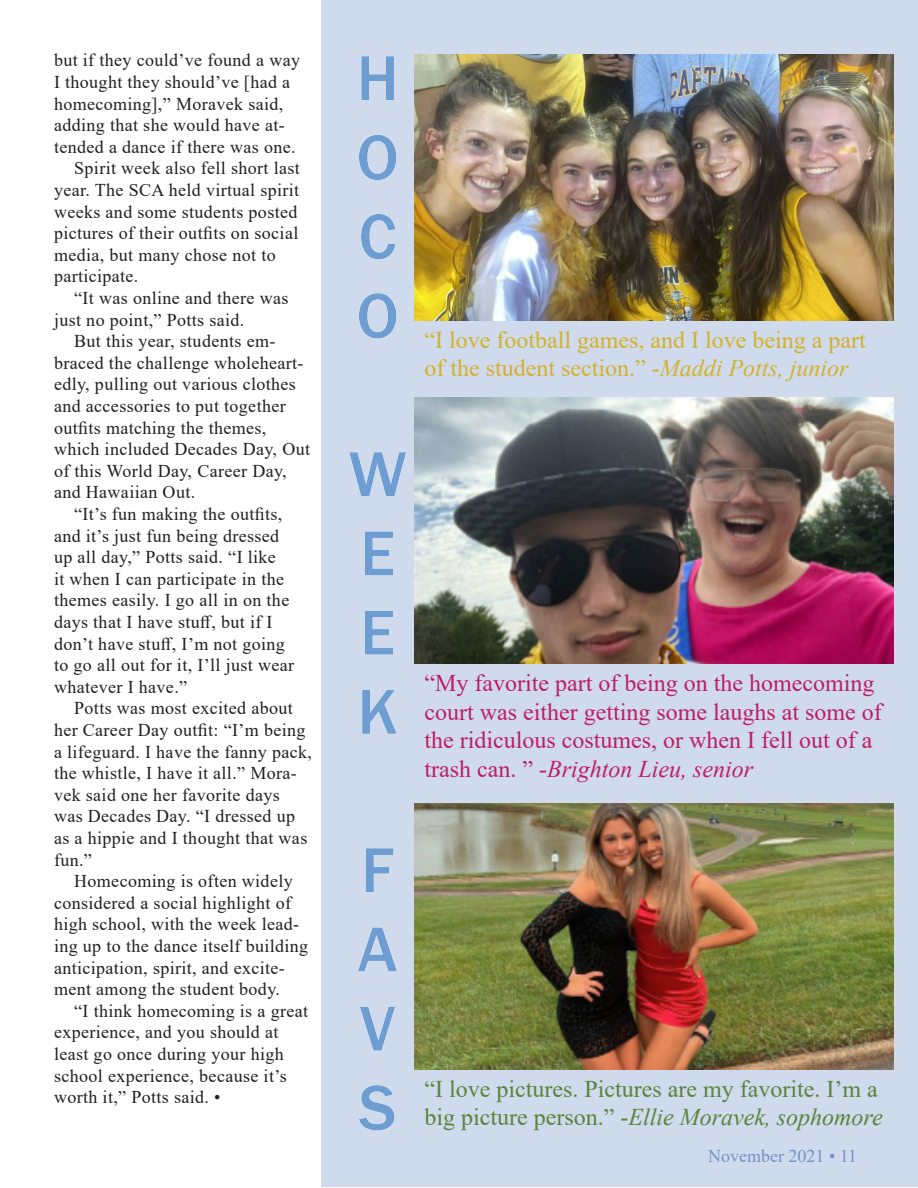
<style>
.page{position:relative;width:918px;height:1188px;background:#fff}
.page>*{position:absolute;margin:0;border:0;box-sizing:border-box;transform-origin:0 0}
.t1{font:500 66px/79.2px "Franklin Gothic";color:#6e9dd1;text-align:justify}
.t2{font:24px/28.8px "Times New Roman";color:#bf1e63}
.t3{font:24px/28.8px "Times New Roman";color:#5b8339}
.t4{font:24px/28.8px "Times New Roman";color:#d4b128}
.t5{font:18px/21.6px "Times New Roman";letter-spacing:.02em;color:#231f20}
.t6{font:18px "Times New Roman";color:#4871b8}
.s1{font-family:"Mongolian Baiti"}
.s2{font-style:italic}
</style>
<div class="page">
<div style="left:321px;top:1px;width:596px;height:1186px;background:#cfdaed"></div>
<img style="left:479px;top:397px;width:414px;height:267px">
<img style="left:479px;top:54px;width:414px;height:266px">
<div style="left:320px;top:36px;width:159px;height:1114px;background:#fff;opacity:.75"></div>
<img style="left:414px;top:803px;width:479px;height:267px">
<p class="t5" style="left:54px;top:49px;width:248px">but if they could’ve found a way<br>I thought they should’ve [had a homecoming],” Moravek said, adding that she would have at&shy;tended a dance if there was one.</p>
<p class="t5" style="left:54px;top:157px;width:247px;text-indent:20px">Spirit week also fell short last year. The SCA held virtual spirit weeks and some students posted pictures of their outfits on social media, but many chose not to participate.</p>
<p class="t5" style="left:54px;top:287px;width:236px;text-indent:20px">“It was online and there was just no point,” Potts said.</p>
<p class="t5" style="left:54px;top:330px;width:258px;text-indent:20px">But this year, students em&shy;braced the challenge wholeheart&shy;edly, pulling out various clothes and accessories to put together outfits matching the themes, which included Decades Day, Out of this World Day, Career Day, and Hawaiian Out.</p>
<p class="t5" style="left:54px;top:503px;width:242px;text-indent:20px">“It’s fun making the outfits, and it’s just fun being dressed up all day,” Potts said. “I like<br>it when I can participate in the themes easily. I go all in on the days that I have stuff, but if I don’t have stuff, I’m not going to go all out for it, I’ll just wear whatever I have.”</p>
<p class="t5" style="left:54px;top:697px;width:260px;text-indent:20px">Potts was most excited about her Career Day outfit: “I’m being a lifeguard. I have the fanny pack, the whistle, I have it all.” Mora&shy;vek said one her favorite days was Decades Day. “I dressed up as a hippie and I thought that was fun.”</p>
<p class="t5" style="left:54px;top:870px;width:256px;text-indent:20px">Homecoming is often widely considered a social highlight of high school, with the week lead&shy;ing up to the dance itself building anticipation, spirit, and excite&shy;ment among the student body.</p>
<p class="t5" style="left:54px;top:999px;width:256px;text-indent:20px">“I think homecoming is a great experience, and you should at least go once during your high school experience, because it’s worth it,” Potts said. <span class="s1">·</span></p>
<h1 class="t1" style="left:356px;top:39px;width:44px">H O C O</h1>
<p class="t4" style="left:424px;top:324px;width:443px">“I love football games, and I love being a part of the student section.” <span class="s2">-Maddi Potts, junior</span></p>
<h1 class="t1" style="left:348px;top:435px;width:60px;text-align:left">W<br>E<br>E<br>K</h1>
<p class="t2" style="left:424px;top:668px;width:459px">“My favorite part of being on the homecoming court was either getting some laughs at some of the ridiculous costumes, or when I fell out of a trash can. ” <span class="s2">-Brighton Lieu, senior</span></p>
<h1 class="t1" style="left:358px;top:831px;width:41px">F A V S</h1>
<p class="t3" style="left:424px;top:1073px;width:460px">“I love pictures. Pictures are my favorite. I’m a big picture person.” <span class="s2">-Ellie Moravek, sophomore</span></p>
<p class="t6" style="left:708px;top:1143px;width:151px">November 2021 • 11</p>
</div>
